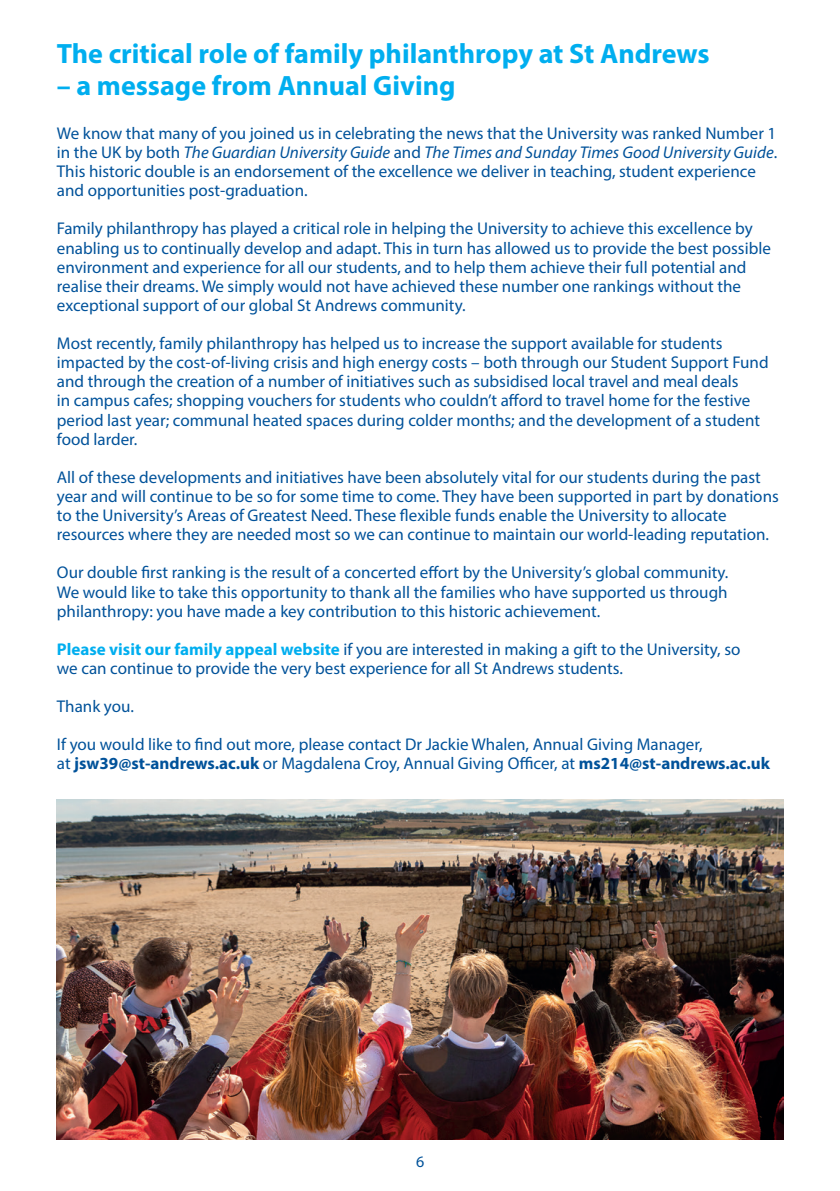
<style>
.page{position:relative;width:840px;height:1191px;background:#fff}
.page>*{position:absolute;margin:0;border:0;box-sizing:border-box;transform-origin:0 0}
.Section_heading{font:700 28px "Myriad Pro";color:#00aeef}
.t1{font:17px/19.2px "Myriad Pro";color:#01529a}
.t2{font:16px "Myriad Pro";color:#01529a}
.s1{font-style:italic}
.s2{font-weight:700;color:#00aeef}
.s3{font-weight:700}
</style>
<div class="page">
<img style="left:56px;top:799px;width:727px;height:341px">
<h2 class="Section_heading" style="left:57px;top:35px;width:654px">The critical role of family philanthropy at St Andrews</h2>
<h2 class="Section_heading" style="left:57px;top:67px;width:400px">– a message from Annual Giving</h2>
<p class="t1" style="left:57px;top:123px;width:721px">We know that many of you joined us in celebrating the news that the University was ranked Number 1 in the UK by both <span class="s1">The Guardian University Guide</span> and <span class="s1">The Times and Sunday Times Good University Guide</span>.<br>This historic double is an endorsement of the excellence we deliver in teaching, student experience and opportunities post-graduation.</p>
<p class="t1" style="left:57px;top:219px;width:715px">Family philanthropy has played a critical role in helping the University to achieve this excellence by enabling us to continually develop and adapt. This in turn has allowed us to provide the best possible environment and experience for all our students, and to help them achieve their full potential and realise their dreams. We simply would not have achieved these number one rankings without the exceptional support of our global St Andrews community.</p>
<p class="t1" style="left:57px;top:333px;width:712px">Most recently, family philanthropy has helped us to increase the support available for students impacted by the cost-of-living crisis and high energy costs – both through our Student Support Fund and through the creation of a number of initiatives such as subsidised local travel and meal deals<br>in campus cafes; shopping vouchers for students who couldn’t afford to travel home for the festive period last year; communal heated spaces during colder months; and the development of a student food larder.</p>
<p class="t1" style="left:57px;top:467px;width:723px">All of these developments and initiatives have been absolutely vital for our students during the past year and will continue to be so for some time to come. They have been supported in part by donations to the University’s Areas of Greatest Need. These flexible funds enable the University to allocate resources where they are needed most so we can continue to maintain our world-leading reputation.</p>
<p class="t1" style="left:57px;top:563px;width:672px;text-align:justify">Our double first ranking is the result of a concerted effort by the University’s global community.<br>We would like to take this opportunity to thank all the families who have supported us through philanthropy: you have made a key contribution to this historic achievement.</p>
<p class="t1" style="left:57px;top:639px;width:684px"><span class="s2">Please visit our family appeal website</span> if you are interested in making a gift to the University, so we can continue to provide the very best experience for all St Andrews students.</p>
<p class="t1" style="left:57px;top:696px;width:78px">Thank you.</p>
<p class="t1" style="left:57px;top:735px;width:714px">If you would like to find out more, please contact Dr Jackie Whalen, Annual Giving Manager,<br>at <span class="s3">jsw39@st-andrews.ac.uk</span> or Magdalena Croy, Annual Giving Officer, at <span class="s3">ms214@st-andrews.ac.uk</span></p>
<p class="t2" style="left:416px;top:1151px;width:10px">6</p>
</div>
